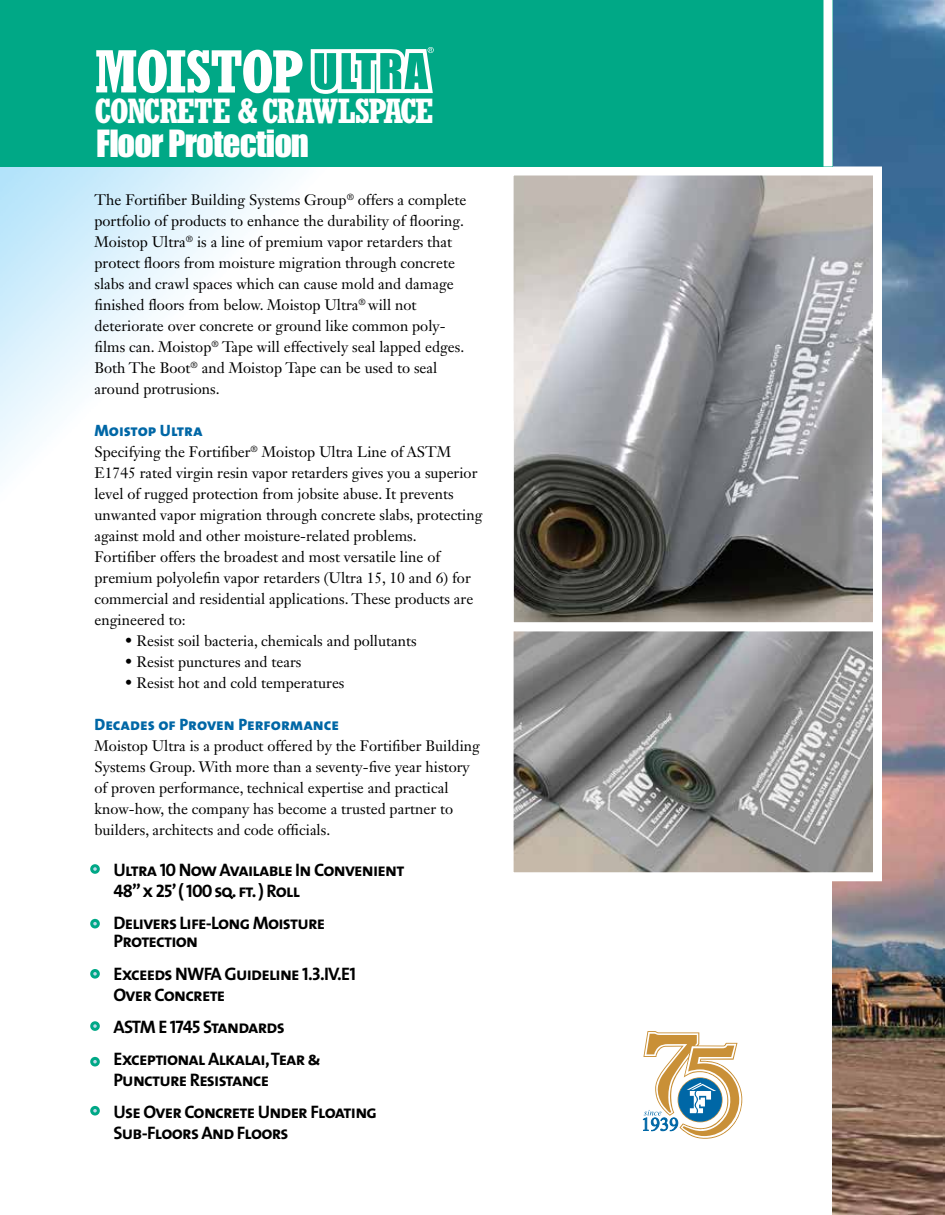
<style>
.page{position:relative;width:945px;height:1215px;background:#fff}
.page>*{position:absolute;margin:0;border:0;box-sizing:border-box;transform-origin:0 0}
.t1{font:700 condensed 34.65px "Rockwell Std";letter-spacing:-.045em;color:#fff}
.t2{font:34.65px "Impact";letter-spacing:-.025em;color:#fff}
.t3{font:18.15px/20.9px "The Sans Bold Caps";letter-spacing:-.04em;color:#000}
.t4{font:16.5px "The Sans Extra Bold Caps";color:#0067a6}
.t5{font:15px/21px "Janson Text LT Std";color:#000}
</style>
<div class="page">
<img style="left:0;top:166px;width:434px;height:302px">
<img style="left:832px;top:0;width:113px;height:1215px">
<svg style="left:643px;top:1031px;width:99px;height:108px"></svg>
<img style="left:515px;top:176px;width:357px;height:445px">
<svg style="left:228px;top:894px;width:6px;height:5px"></svg>
<div style="left:90px;top:864px;width:10px;height:10px;border:3px solid #00a886;border-radius:50%"></div>
<div style="left:92px;top:920px;width:6px;height:7px;background:#bfd9e9;border-radius:50%"></div>
<div style="left:90px;top:919px;width:10px;height:9px;border:3px solid #00a886;border-radius:50%"></div>
<div style="left:90px;top:969px;width:10px;height:10px;border:3px solid #00a886;border-radius:50%"></div>
<div style="left:90px;top:1021px;width:10px;height:10px;border:3px solid #00a886;border-radius:50%"></div>
<div style="left:92px;top:1058px;width:6px;height:7px;background:#bfd9e9;border-radius:50%"></div>
<div style="left:90px;top:1057px;width:10px;height:9px;border:3px solid #00a886;border-radius:50%"></div>
<div style="left:92px;top:1107px;width:6px;height:7px;background:#bfd9e9;border-radius:50%"></div>
<div style="left:90px;top:1106px;width:10px;height:10px;border:3px solid #00a886;border-radius:50%"></div>
<div style="left:505px;top:166px;width:377px;height:465px;border:9px solid #fff"></div>
<div style="left:0;top:0;width:832px;height:166px;background:#00a886"></div>
<div style="left:824px;top:0;width:8px;height:166px;background:#fff"></div>
<svg style="left:96px;top:50px;width:207px;height:43px"></svg>
<svg style="left:311px;top:47px;width:123px;height:47px"></svg>
<img style="left:515px;top:631px;width:357px;height:240px">
<div style="left:504px;top:622px;width:373px;height:9px;background:#fff"></div>
<div style="left:505px;top:416px;width:377px;height:465px;border:9px solid #fff"></div>
<h1 class="t1" style="left:94px;top:91px;width:341px">CONCRETE &amp; CRAWLSPACE</h1>
<h1 class="t2" style="left:96px;top:117px;width:214px">Floor Protection</h1>
<p class="t5" style="left:94px;top:189px;width:374px">The Fortifiber Building Systems Group<sup>®</sup> offers a complete portfolio of products to enhance the durability of flooring.<br>Moistop Ultra<sup>®</sup> is a line of premium vapor retarders that protect floors from moisture migration through concrete slabs and crawl spaces which can cause mold and damage finished floors from below. Moistop Ultra<sup>®</sup> will not deteriorate over concrete or ground like common poly&shy;films can. Moistop<sup>®</sup> Tape will effectively seal lapped edges.<br>Both The Boot<sup>®</sup> and Moistop Tape can be used to seal around protrusions.</p>
<p class="t4" style="left:94px;top:416px;width:110px">Moistop Ultra</p>
<p class="t5" style="left:94px;top:441px;width:390px">Specifying the Fortifiber<sup>®</sup> Moistop Ultra Line of ASTM E1745 rated virgin resin vapor retarders gives you a superior level of rugged protection from jobsite abuse. It prevents unwanted vapor migration through concrete slabs, protecting against mold and other moisture-related problems.<br>Fortifiber offers the broadest and most versatile line of premium polyolefin vapor retarders (Ultra 15, 10 and 6) for commercial and residential applications. These products are engineered to:</p>
<p class="t5" style="left:125px;top:630px;width:293px">• Resist soil bacteria, chemicals and pollutants</p>
<p class="t5" style="left:125px;top:651px;width:178px">• Resist punctures and tears</p>
<p class="t5" style="left:125px;top:672px;width:221px">• Resist hot and cold temperatures</p>
<p class="t4" style="left:94px;top:710px;width:246px">Decades of Proven Performance</p>
<p class="t5" style="left:94px;top:735px;width:387px">Moistop Ultra is a product offered by the Fortifiber Building Systems Group. With more than a seventy-five year history of proven performance, technical expertise and practical know-how, the company has become a trusted partner to builders, architects and code officials.</p>
<p class="t3" style="left:114px;top:859px;width:292px">Ultra 10 Now Available In Convenient<br>48” x 25’ ( 100 so. ft. ) Roll</p>
<p class="t3" style="left:114px;top:913px;width:213px;line-height:18.6px">Delivers Life-Long Moisture<br>Protection</p>
<p class="t3" style="left:114px;top:963px;width:244px">Exceeds NWFA Guideline 1.3.IV.E1<br>Over Concrete</p>
<p class="t3" style="left:114px;top:1010px;width:209px;line-height:32.2px">ASTM E 1745 Standards<br>Exceptional Alkalai, Tear &amp;</p>
<p class="t3" style="left:114px;top:1063px;width:265px;line-height:32.2px">Puncture Resistance<br>Use Over Concrete Under Floating</p>
<p class="t3" style="left:114px;top:1122px;width:177px">Sub-Floors And Floors</p>
</div>
